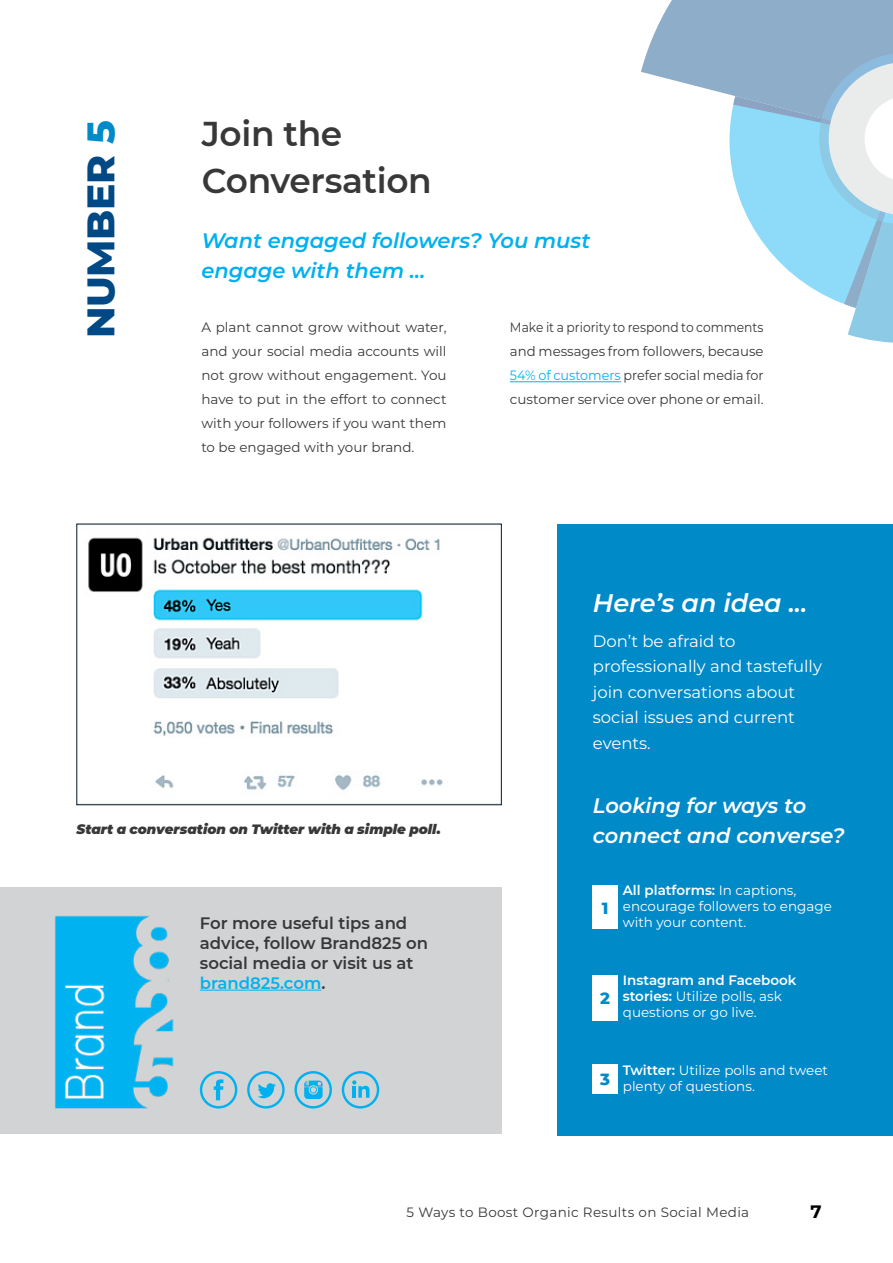
<style>
.page{position:relative;width:893px;height:1263px;background:#fff}
.page>*{position:absolute;margin:0;border:0;box-sizing:border-box;transform-origin:0 0}
.t1{font:800 39.15px "Montserrat";letter-spacing:-.01em;color:#004984}
.t2{font:600 34.35px/47.7px "Montserrat";letter-spacing:-.01em;color:#383839}
.t3{font:italic 600 25.5px "Montserrat";color:#fff}
.t4{font:italic 600 21px/30px "Montserrat";color:#00b0f0}
.t5{font:italic 600 21px/30px "Montserrat";color:#fff}
.t6{font:700 18px "Montserrat";color:#000}
.t7{font:16.5px/25.5px "Montserrat";color:#fff}
.t8{font:600 16.5px/19.8px "Montserrat";color:#383839}
.t9{font:800 16.5px "Montserrat";color:#008ac8}
.t10{font:13.5px/16.2px "Montserrat";color:#fff}
.t11{font:13.5px/24px "Montserrat";color:#383839;text-align:justify}
.t12{font:13.5px/24px "Montserrat";color:#383839;text-align:justify;scale:.91 1}
.t13{font:italic 900 13.5px "Montserrat";color:#383839}
.t14{font:13.5px "Montserrat";letter-spacing:.025em;color:#383839}
.s1{color:#008ac8}
.s2{color:#00b3f0}
.s3{font-weight:600}
</style>
<div class="page">
<svg style="left:641px;top:0;width:252px;height:343px"></svg>
<div style="left:0;top:887px;width:502px;height:247px;background:#d1d3d4"></div>
<hr style="left:200px;top:990px;width:121px;height:1px;background:#00b3f0">
<svg style="left:200px;top:1071px;width:37px;height:37px"></svg>
<svg style="left:247px;top:1071px;width:38px;height:37px"></svg>
<svg style="left:294px;top:1071px;width:38px;height:37px"></svg>
<svg style="left:342px;top:1071px;width:37px;height:37px"></svg>
<img style="left:55px;top:915px;width:119px;height:194px">
<hr style="left:510px;top:381px;width:111px;height:1px;background:#00b3f0">
<img style="left:88px;top:537px;width:355px;height:254px">
<div style="left:77px;top:524px;width:425px;height:281px;border:1px solid #051a27"></div>
<div style="left:557px;top:524px;width:336px;height:611px;background:#008ac8"></div>
<div style="left:593px;top:885px;width:25px;height:43px;background:#fff"></div>
<div style="left:593px;top:975px;width:25px;height:45px;background:#fff"></div>
<div style="left:593px;top:1065px;width:25px;height:29px;background:#fff"></div>
<h1 class="t1" style="left:72px;top:338px;width:219px;rotate:-90deg">NUMBER <span class="s1">5</span></h1>
<h2 class="t2" style="left:202px;top:108px;width:231px">Join the<br>Conversation</h2>
<h3 class="t4" style="left:201px;top:225px;width:390px">Want engaged followers? You must engage with them …</h3>
<p class="t11" style="left:201px;top:315px;width:247px">A plant cannot grow without water, and your social media accounts will not grow without engagement. You have to put in the effort to connect with your followers if you want them to be engaged with your brand.</p>
<p class="t12" style="left:510px;top:315px;width:280px">Make it a priority to respond to comments and messages from followers, because <span class="s2">54% of customers</span> prefer social media for customer service over phone or email.</p>
<h3 class="t3" style="left:593px;top:585px;width:216px">Here’s an idea ...</h3>
<p class="t7" style="left:593px;top:628px;width:231px">Don’t be afraid to professionally and tastefully join conversations about social issues and current events.</p>
<p class="t13" style="left:77px;top:819px;width:366px">Start a conversation on Twitter with a simple poll.</p>
<p class="t8" style="left:200px;top:913px;width:230px">For more useful tips and advice, follow Brand825 on social media or visit us at <span class="s2">brand825.com</span>.</p>
<h3 class="t5" style="left:593px;top:790px;width:253px">Looking for ways to connect and converse?</h3>
<p class="t9" style="left:602px;top:896px;width:8px">1</p>
<p class="t10" style="left:623px;top:881px;width:210px"><span class="s3">All platforms:</span> In captions, encourage followers to engage with your content.</p>
<p class="t9" style="left:600px;top:986px;width:11px">2</p>
<p class="t10" style="left:623px;top:971px;width:175px"><span class="s3">Instagram and Facebook stories:</span> Utilize polls, ask questions or go live.</p>
<p class="t9" style="left:600px;top:1067px;width:11px">3</p>
<p class="t10" style="left:623px;top:1061px;width:207px"><span class="s3">Twitter:</span> Utilize polls and tweet plenty of questions.</p>
<p class="t14" style="left:407px;top:1203px;width:344px">5 Ways to Boost Organic Results on Social Media</p>
<h3 class="t6" style="left:811px;top:1199px;width:13px">7</h3>
</div>
